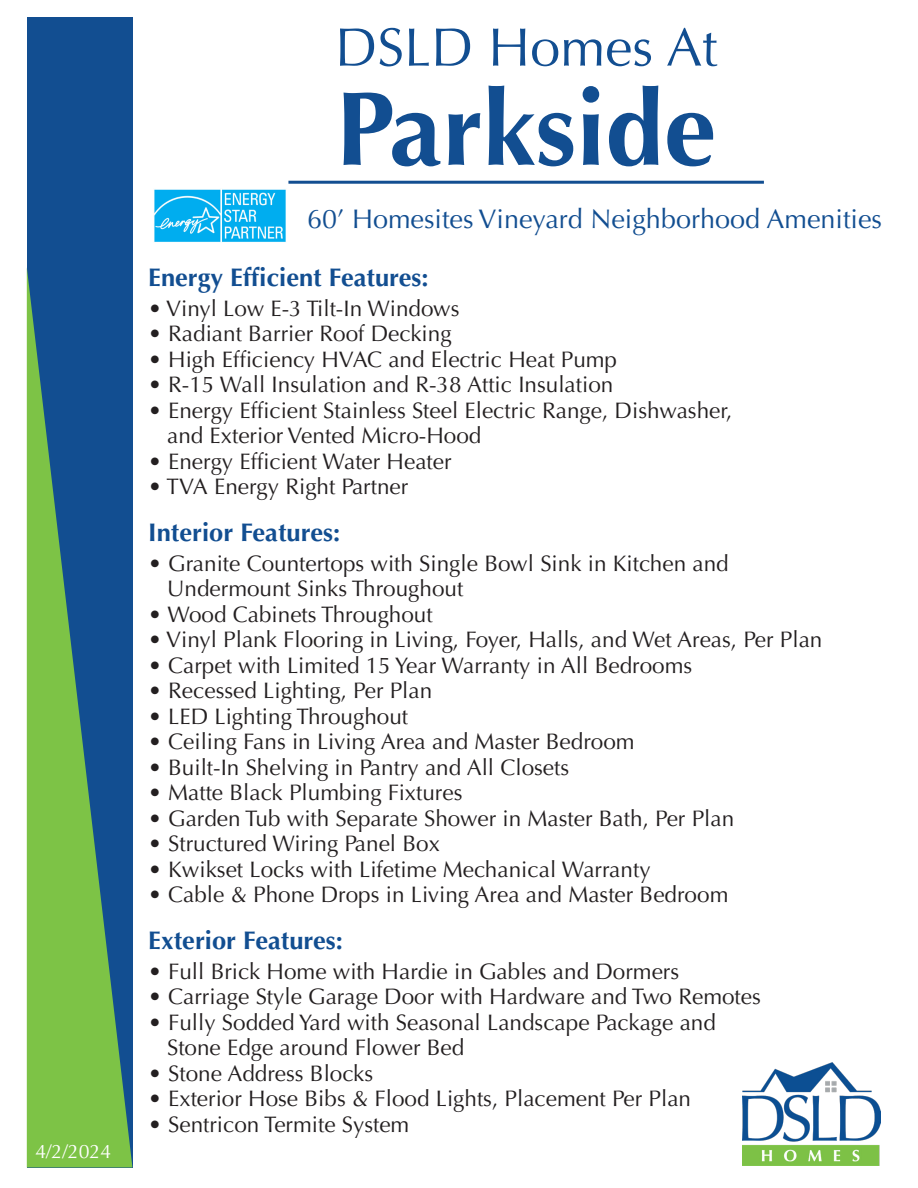
<style>
.page{position:relative;width:918px;height:1188px;background:#fff}
.page>*{position:absolute;margin:0;border:0;box-sizing:border-box;transform-origin:0 0}
.t1{font:700 105px "Optima LT Std";color:#124e91}
.t2{font:54px "Optima LT Std";color:#124e91}
.t3{font:27px "Optima LT Std";color:#124e91}
.t4{font:700 25.5px "Optima LT Std";color:#124e91}
.t5{font:22.5px/25.5px "Optima LT Std";color:#231f20}
.t6{font:19.5px "Optima LT Std";color:#fff}
</style>
<div class="page">
<div style="left:27px;top:17px;width:105px;height:1150px;background:#124e91"></div>
<svg style="left:27px;top:270px;width:105px;height:897px"></svg>
<img style="left:743px;top:1063px;width:137px;height:103px">
<hr style="left:288px;top:181px;width:476px;height:3px;background:#124e91">
<img style="left:154px;top:189px;width:132px;height:53px">
<p class="t6" style="left:35px;top:1141px;width:77px">4/2/2024</p>
<p class="t2" style="left:335px;top:16px;width:384px">DSLD Homes At</p>
<p class="t1" style="left:336px;top:68px;width:382px">Parkside</p>
<p class="t3" style="left:307px;top:204px;width:577px">60’ Homesites Vineyard Neighborhood Amenities</p>
<p class="t4" style="left:148px;top:262px;width:282px">Energy Efficient Features:</p>
<p class="t5" style="left:148px;top:296px;width:313px">• Vinyl Low E-3 Tilt-In Windows</p>
<p class="t5" style="left:148px;top:321px;width:305px">• Radiant Barrier Roof Decking</p>
<p class="t5" style="left:148px;top:347px;width:470px">• High Efficiency HVAC and Electric Heat Pump</p>
<p class="t5" style="left:148px;top:372px;width:467px">• R-15 Wall Insulation and R-38 Attic Insulation</p>
<p class="t5" style="left:167px;top:398px;width:567px;text-indent:-19px">• Energy Efficient Stainless Steel Electric Range, Dishwasher, and Exterior Vented Micro-Hood</p>
<p class="t5" style="left:148px;top:449px;width:305px">• Energy Efficient Water Heater</p>
<p class="t5" style="left:148px;top:474px;width:261px">• TVA Energy Right Partner</p>
<p class="t4" style="left:148px;top:517px;width:193px">Interior Features:</p>
<p class="t5" style="left:167px;top:551px;width:563px;text-indent:-19px">• Granite Countertops with Single Bowl Sink in Kitchen and<br>Undermount Sinks Throughout</p>
<p class="t5" style="left:148px;top:602px;width:286px">• Wood Cabinets Throughout</p>
<p class="t5" style="left:148px;top:627px;width:676px">• Vinyl Plank Flooring in Living, Foyer, Halls, and Wet Areas, Per Plan</p>
<p class="t5" style="left:148px;top:653px;width:545px">• Carpet with Limited 15 Year Warranty in All Bedrooms</p>
<p class="t5" style="left:148px;top:678px;width:285px">• Recessed Lighting, Per Plan</p>
<p class="t5" style="left:148px;top:704px;width:261px">• LED Lighting Throughout</p>
<p class="t5" style="left:148px;top:729px;width:488px">• Ceiling Fans in Living Area and Master Bedroom</p>
<p class="t5" style="left:148px;top:755px;width:422px">• Built-In Shelving in Pantry and All Closets</p>
<p class="t5" style="left:148px;top:780px;width:316px">• Matte Black Plumbing Fixtures</p>
<p class="t5" style="left:148px;top:806px;width:587px">• Garden Tub with Separate Shower in Master Bath, Per Plan</p>
<p class="t5" style="left:148px;top:831px;width:293px">• Structured Wiring Panel Box</p>
<p class="t5" style="left:148px;top:857px;width:504px">• Kwikset Locks with Lifetime Mechanical Warranty</p>
<p class="t5" style="left:148px;top:882px;width:582px">• Cable &amp; Phone Drops in Living Area and Master Bedroom</p>
<p class="t4" style="left:148px;top:925px;width:196px">Exterior Features:</p>
<p class="t5" style="left:148px;top:959px;width:532px">• Full Brick Home with Hardie in Gables and Dormers</p>
<p class="t5" style="left:148px;top:984px;width:614px">• Carriage Style Garage Door with Hardware and Two Remotes</p>
<p class="t5" style="left:167px;top:1010px;width:550px;text-indent:-19px">• Fully Sodded Yard with Seasonal Landscape Package and<br>Stone Edge around Flower Bed</p>
<p class="t5" style="left:148px;top:1061px;width:226px">• Stone Address Blocks</p>
<p class="t5" style="left:148px;top:1086px;width:544px">• Exterior Hose Bibs &amp; Flood Lights, Placement Per Plan</p>
<p class="t5" style="left:148px;top:1112px;width:263px">• Sentricon Termite System</p>
</div>
